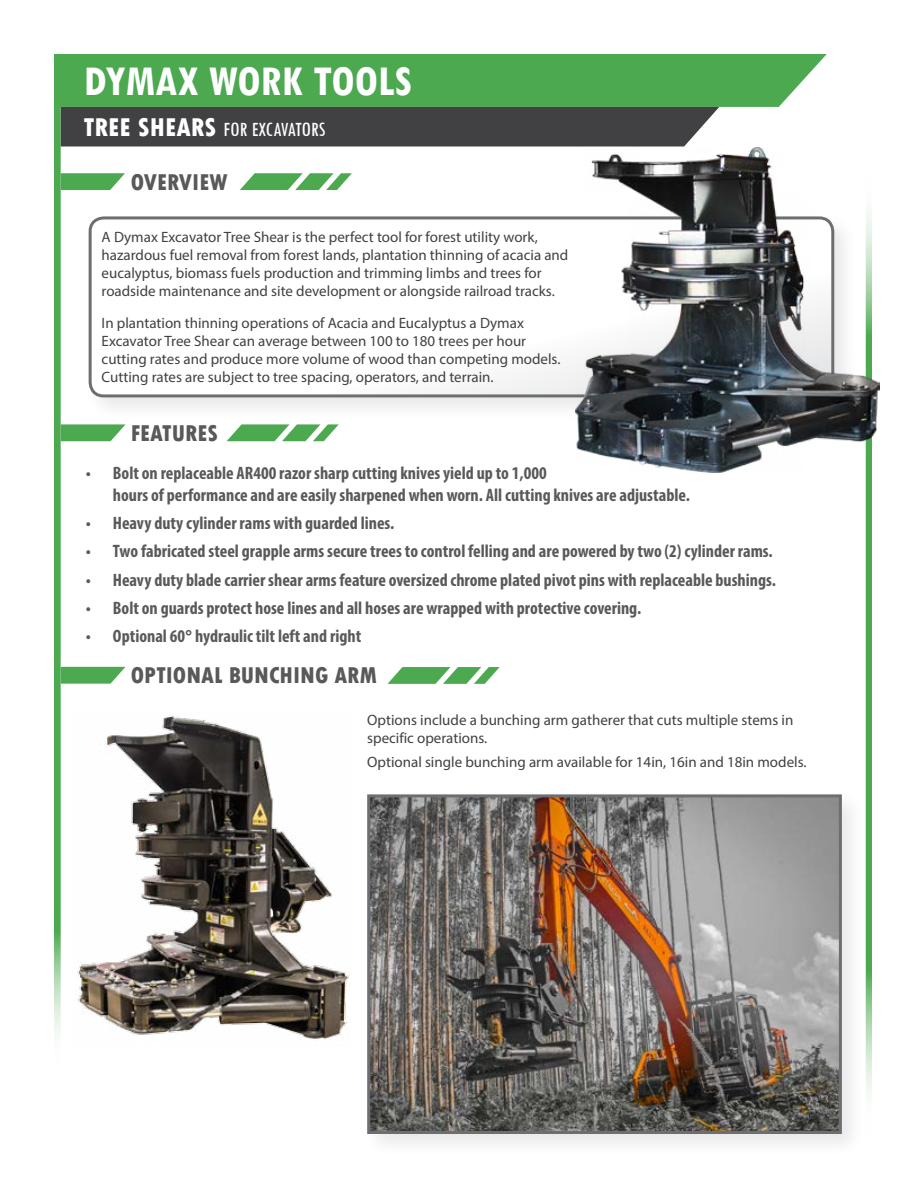
<style>
.page{position:relative;width:918px;height:1188px;background:#fff}
.page>*{position:absolute;margin:0;border:0;box-sizing:border-box;transform-origin:0 0}
.t1{font:700 condensed 45px "Tw Cen";color:#fff}
.t2{font:800 condensed 24px "Tw Cen";color:#58595b}
.t3{font:500 condensed 21px "Tw Cen";color:#fff}
.t4{font:700 condensed 18px/21.6px "Myriad Pro";color:#58595b}
.t5{font:15px/18px "Myriad Pro";color:#414042}
.s1{font-weight:800;font-size:27px}
.s2{font-family:"Tw Cen";font-weight:800}
</style>
<div class="page">
<div style="left:54px;top:107px;width:7px;height:960px;background:#4ca950"></div>
<svg style="left:866px;top:472px;width:6px;height:624px;background:#60b263"></svg>
<svg style="left:54px;top:54px;width:773px;height:93px;background:#588b5b"></svg>
<svg style="left:61px;top:424px;width:64px;height:17px"></svg>
<svg style="left:227px;top:424px;width:112px;height:17px"></svg>
<div style="left:362px;top:789px;width:504px;height:369px;background:#000;opacity:.09"></div>
<img style="left:371px;top:798px;width:467px;height:332px">
<div style="left:367px;top:794px;width:475px;height:340px;border:3px solid #6d6e71"></div>
<svg style="left:240px;top:173px;width:112px;height:17px"></svg>
<svg style="left:61px;top:173px;width:64px;height:17px"></svg>
<div style="left:83px;top:211px;width:776px;height:211px;background:#000;opacity:.09"></div>
<svg style="left:90px;top:218px;width:486px;height:178px"></svg>
<div style="left:89px;top:216px;width:745px;height:181px;border:3px solid #6d6e71;border-radius:14px"></div>
<img style="left:576px;top:147px;width:303px;height:325px">
<svg style="left:61px;top:667px;width:64px;height:17px"></svg>
<svg style="left:388px;top:667px;width:112px;height:17px"></svg>
<img style="left:77px;top:715px;width:272px;height:324px">
<h1 class="t1" style="left:84px;top:54px;width:330px">DYMAX WORK TOOLS</h1>
<h3 class="t3" style="left:84px;top:117px;width:243px"><span class="s1">TREE SHEARS</span> FOR EXCAVATORS</h3>
<h2 class="t2" style="left:131px;top:168px;width:98px">OVERVIEW</h2>
<p class="t5" style="left:102px;top:228px;width:468px">A Dymax Excavator Tree Shear is the perfect tool for forest utility work, hazardous fuel removal from forest lands, plantation thinning of acacia and eucalyptus, biomass fuels production and trimming limbs and trees for roadside maintenance and site development or alongside railroad tracks.</p>
<p class="t5" style="left:102px;top:313px;width:460px">In plantation thinning operations of Acacia and Eucalyptus a Dymax Excavator Tree Shear can average between 100 to 180 trees per hour cutting rates and produce more volume of wood than competing models.<br>Cutting rates are subject to tree spacing, operators, and terrain.</p>
<h2 class="t2" style="left:131px;top:419px;width:89px">FEATURES</h2>
<p class="t4" style="left:113px;top:462px;width:579px;text-indent:-27px">• Bolt on replaceable AR400 razor sharp cutting knives yield up to 1,000<br>hours of performance and are easily sharpened when worn. All cutting knives are adjustable.</p>
<p class="t4" style="left:86px;top:512px;width:310px">• Heavy duty cylinder rams with guarded lines.</p>
<p class="t4" style="left:86px;top:540px;width:688px">• Two fabricated steel grapple arms secure trees to control felling and are powered by two (2) cylinder rams.</p>
<p class="t4" style="left:86px;top:569px;width:692px">• Heavy duty blade carrier shear arms feature oversized chrome plated pivot pins with replaceable bushings.</p>
<p class="t4" style="left:86px;top:597px;width:557px">• Bolt on guards protect hose lines and all hoses are wrapped with protective covering.</p>
<p class="t4" style="left:86px;top:625px;width:277px">• Optional 60<span class="s2">°</span> hydraulic tilt left and right</p>
<h2 class="t2" style="left:131px;top:661px;width:248px">OPTIONAL BUNCHING ARM</h2>
<p class="t5" style="left:367px;top:710px;width:428px">Options include a bunching arm gatherer that cuts multiple stems in specific operations.</p>
<p class="t5" style="left:367px;top:753px;width:441px">Optional single bunching arm available for 14in, 16in and 18in models.</p>
</div>
